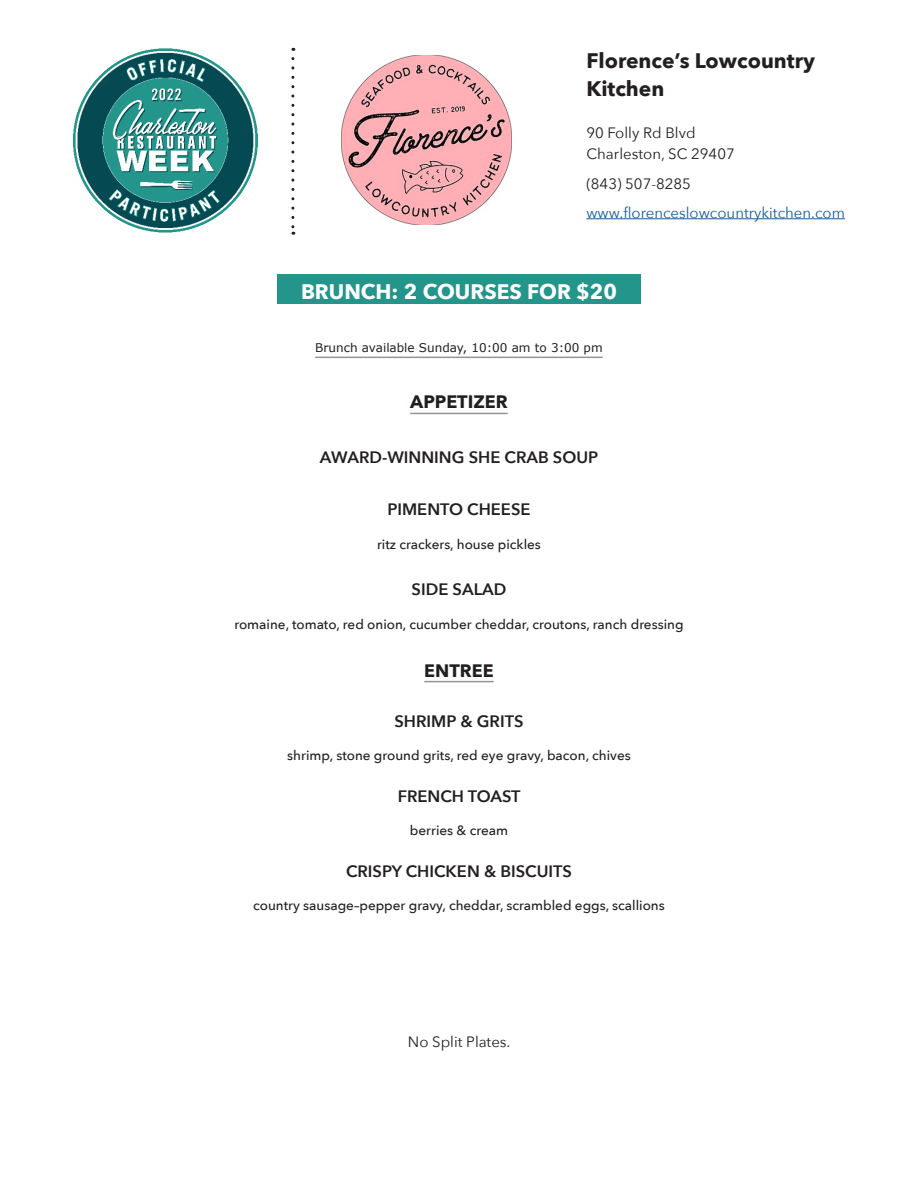
<style>
.page{position:relative;width:918px;height:1188px;background:#fff}
.page>*{position:absolute;margin:0;border:0;box-sizing:border-box;transform-origin:0 0}
.t1{font:700 21px "Avenir Next";color:#231f20}
.description{font:700 21px "Avenir Next";color:#fff}
.category{font:700 18px "Avenir Next";color:#231f20}
.menu_item{font:600 16.5px "Avenir Next";color:#231f20}
.menu_item-2{font:15px "Avenir Next";color:#231f20}
.phone_url{font:15px "Avenir Next";color:#175d9e}
.phone_url-2{font:15px "Avenir Next";color:#231f20}
.description-2{font:500 13.5px "Avenir Next";color:#231f20}
.category-2{font:12px "Verdana";color:#231f20}
</style>
<div class="page">
<hr style="left:586px;top:218px;width:259px;height:1px;background:#175d9e">
<svg style="left:291px;top:59px;width:3px;height:176px"></svg>
<hr style="left:315px;top:357px;width:288px;height:1px;background:#939598">
<hr style="left:410px;top:413px;width:98px;height:1px;background:#939598">
<hr style="left:424px;top:681px;width:70px;height:1px;background:#939598">
<div style="left:277px;top:274px;width:364px;height:29px;background:#23958b"></div>
<img style="left:73px;top:48px;width:185px;height:185px">
<img style="left:341px;top:56px;width:170px;height:168px">
<p class="t1" style="left:586px;top:42px;width:230px">Florence’s Lowcountry</p>
<p class="t1" style="left:586px;top:71px;width:79px">Kitchen</p>
<p class="menu_item-2" style="left:586px;top:121px;width:111px">90 Folly Rd Blvd</p>
<p class="menu_item-2" style="left:586px;top:142px;width:150px">Charleston, SC 29407</p>
<p class="phone_url-2" style="left:586px;top:171px;width:106px">(843) 507-8285</p>
<p class="phone_url" style="left:586px;top:200px;width:260px">www.florenceslowcountrykitchen.com</p>
<p class="description" style="left:301px;top:274px;width:317px">BRUNCH: 2 COURSES FOR $20</p>
<p class="category-2" style="left:315px;top:340px;width:289px">Brunch available Sunday, 10:00 am to 3:00 pm</p>
<p class="category" style="left:410px;top:386px;width:99px">APPETIZER</p>
<p class="menu_item" style="left:320px;top:443px;width:280px">AWARD-WINNING SHE CRAB SOUP</p>
<p class="menu_item" style="left:387px;top:496px;width:145px">PIMENTO CHEESE</p>
<p class="description-2" style="left:377px;top:532px;width:165px">ritz crackers, house pickles</p>
<p class="menu_item" style="left:412px;top:576px;width:96px">SIDE SALAD</p>
<p class="description-2" style="left:234px;top:612px;width:451px">romaine, tomato, red onion, cucumber cheddar, croutons, ranch dressing</p>
<p class="category" style="left:424px;top:655px;width:71px">ENTREE</p>
<p class="menu_item" style="left:394px;top:707px;width:131px">SHRIMP &amp; GRITS</p>
<p class="description-2" style="left:287px;top:744px;width:345px">shrimp, stone ground grits, red eye gravy, bacon, chives</p>
<p class="menu_item" style="left:398px;top:782px;width:124px">FRENCH TOAST</p>
<p class="description-2" style="left:410px;top:819px;width:100px">berries &amp; cream</p>
<p class="menu_item" style="left:346px;top:857px;width:227px">CRISPY CHICKEN &amp; BISCUITS</p>
<p class="description-2" style="left:253px;top:894px;width:413px">country sausage–pepper gravy, cheddar, scrambled eggs, scallions</p>
<p class="menu_item-2" style="left:408px;top:1029px;width:104px">No Split Plates.</p>
</div>
